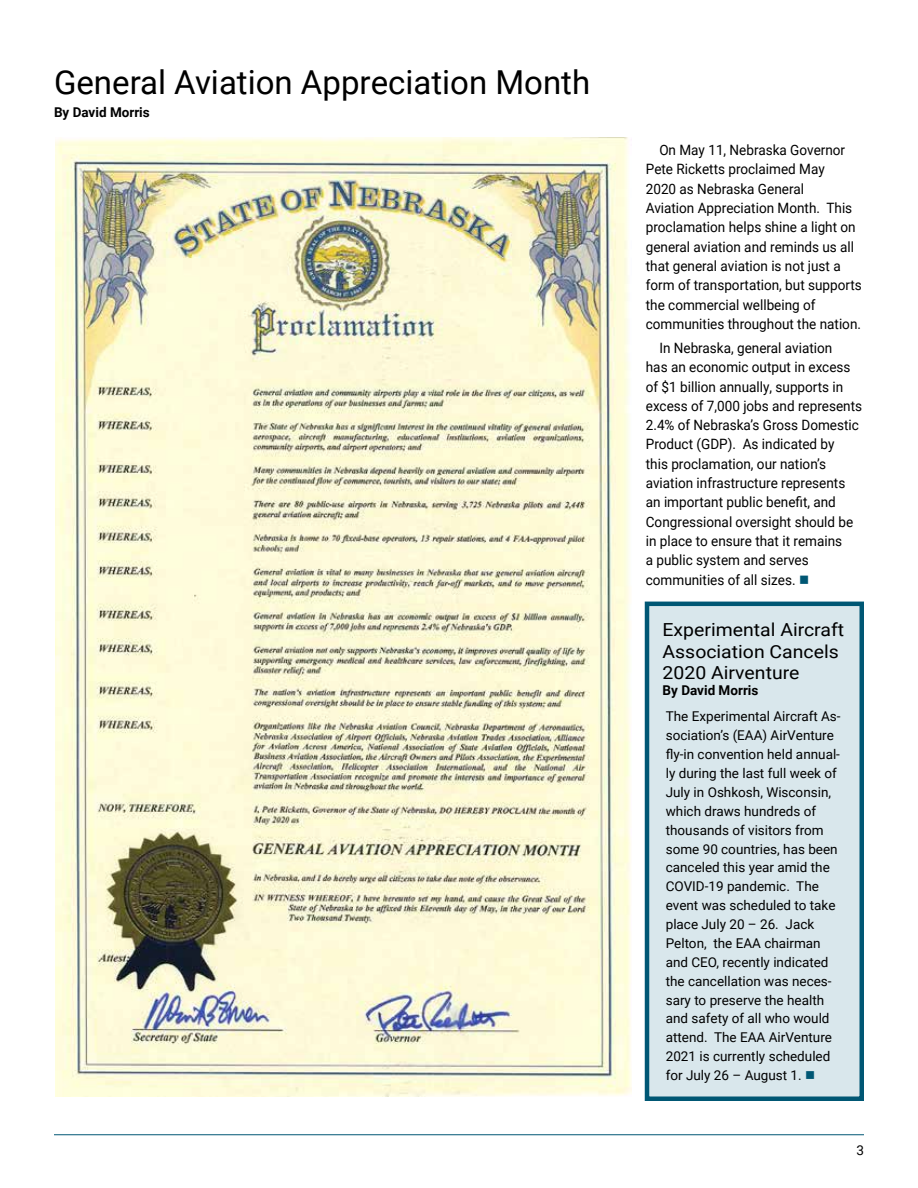
<style>
.page{position:relative;width:918px;height:1188px;background:#fff}
.page>*{position:absolute;margin:0;border:0;box-sizing:border-box;transform-origin:0 0}
.t1{font:33px "Roboto";color:#000}
.t2{font:18px/21.6px "Roboto";color:#000;scale:1.08 1}
.t3{font:14.25px/19.4px "Roboto";color:#000;scale:.95 1}
.t4{font:13.5px/18.9px "Roboto";color:#000}
.t5{font:700 13.5px "Roboto";color:#000}
.s1{color:#005774}
</style>
<div class="page">
<hr style="left:54px;top:1134px;width:810px;height:1px;background:#005774">
<div style="left:647px;top:604px;width:215px;height:495px;background:#d9e7ec"></div>
<div style="left:645px;top:602px;width:219px;height:499px;border:4px solid #005774"></div>
<img style="left:55px;top:137px;width:577px;height:959px">
<h1 class="t1" style="left:54px;top:59px;width:538px">General Aviation Appreciation Month</h1>
<p class="t5" style="left:54px;top:103px;width:97px">By David Morris</p>
<p class="t3" style="left:646px;top:140px;width:229px;text-indent:13px">On May 11, Nebraska Governor<br>Pete Ricketts proclaimed May<br>2020 as Nebraska General<br>Aviation Appreciation Month. This proclamation helps shine a light on general aviation and reminds us all that general aviation is not just a form of transportation, but supports the commercial wellbeing of communities throughout the nation.</p>
<p class="t3" style="left:646px;top:338px;width:229px;text-indent:13px">In Nebraska, general aviation<br>has an economic output in excess of $1 billion annually, supports in excess of 7,000 jobs and represents<br>2.4% of Nebraska’s Gross Domestic<br>Product (GDP). As indicated by<br>this proclamation, our nation’s aviation infrastructure represents an important public benefit, and<br>Congressional oversight should be in place to ensure that it remains<br>a public system and serves communities of all sizes. <span class="s1">■</span></p>
<p class="t2" style="left:663px;top:618px;width:170px">Experimental Aircraft<br>Association Cancels<br>2020 Airventure</p>
<p class="t5" style="left:663px;top:681px;width:97px">By David Morris</p>
<p class="t4" style="left:666px;top:707px;width:176px">The Experimental Aircraft As&shy;sociation’s (EAA) AirVenture fly-in convention held annual&shy;ly during the last full week of<br>July in Oshkosh, Wisconsin, which draws hundreds of thousands of visitors from some 90 countries, has been canceled this year amid the<br>COVID-19 pandemic. The event was scheduled to take place July 20 – 26. Jack<br>Pelton, the EAA chairman and CEO, recently indicated the cancellation was neces&shy;sary to preserve the health and safety of all who would attend. The EAA AirVenture<br>2021 is currently scheduled for July 26 – August 1. <span class="s1">■</span></p>
<p class="t4" style="left:856px;top:1140px;width:9px">3</p>
</div>
